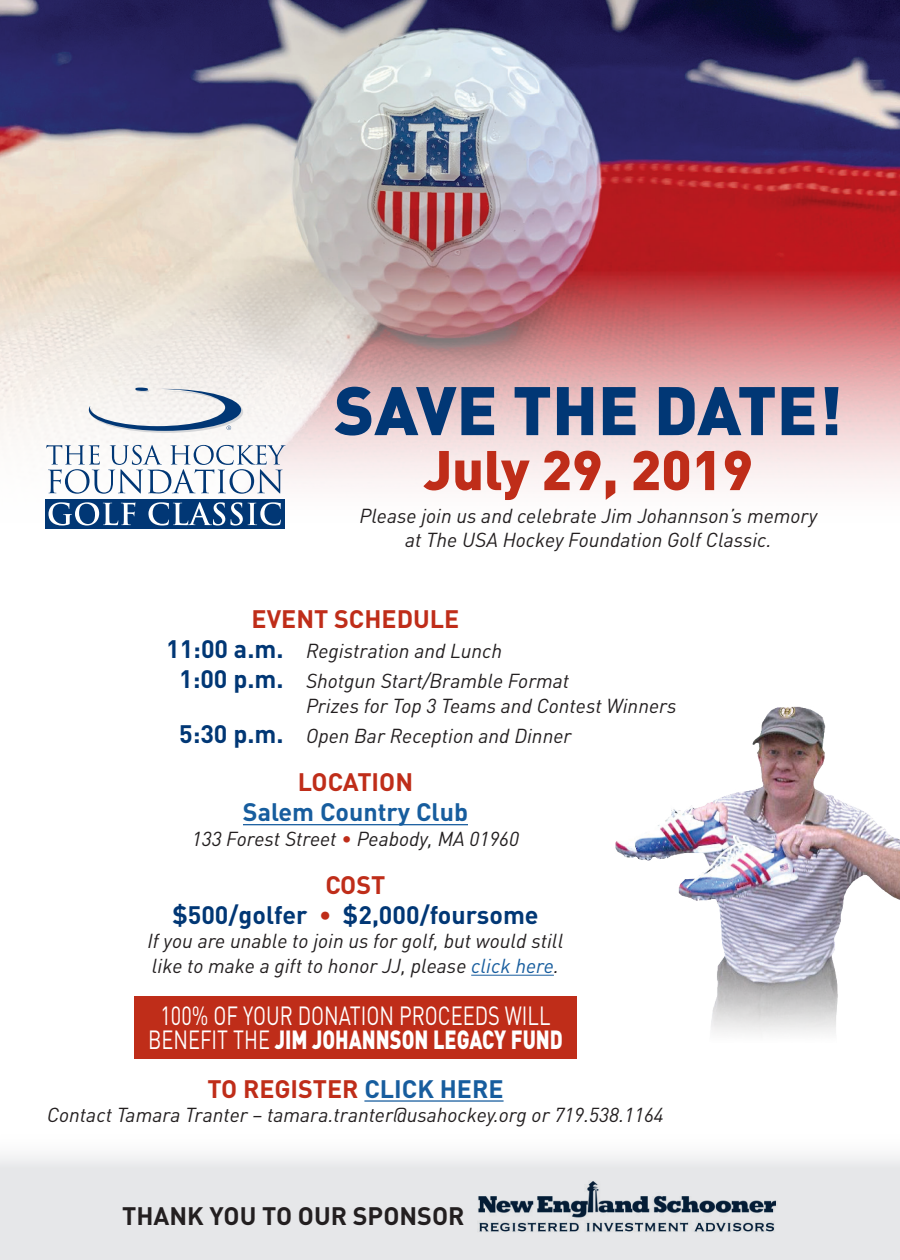
<style>
.page{position:relative;width:900px;height:1260px;background:#fff}
.page>*{position:absolute;margin:0;border:0;box-sizing:border-box;transform-origin:0 0}
.t1{font:900 67.5px "DIN";color:#013775}
.t2{font:900 55px "DIN";color:#bf2d19}
.t3{font:26px/24px "DIN";color:#fff;text-align:center;scale:.77 1}
.t4{font:700 25px "DIN";color:#bf2d19}
.t5{font:700 25px/30.2px "DIN";color:#013775;text-align:center}
.t6{font:700 25px "DIN";color:#231f20}
.t7{font:700 25px "DIN";color:#175d9e}
.t8{font:italic 20px/30.2px "DIN";color:#231f20}
.s1{font-weight:700;font-style:normal;font-size:25px;color:#013775}
.s2{font-style:normal;color:#bf2d19}
.s3{color:#bf2d19}
.s4{color:#175d9e}
.s5{font-weight:900}
</style>
<div class="page">
<div style="left:0;top:1132px;width:900px;height:128px;background:linear-gradient(to bottom,#f5f5f6,#e0e1e4)"></div>
<img style="left:0;top:0;width:900px;height:529px">
<div style="left:45px;top:499px;width:239px;height:30px;background:#013775"></div>
<svg style="left:46px;top:445px;width:240px;height:49px"></svg>
<svg style="left:89px;top:388px;width:154px;height:45px"></svg>
<svg style="left:49px;top:502px;width:87px;height:24px"></svg>
<svg style="left:148px;top:502px;width:133px;height:24px"></svg>
<hr style="left:243px;top:824px;width:225px;height:1px;background:#175d9e">
<hr style="left:471px;top:975px;width:83px;height:1px;background:#175d9e">
<hr style="left:364px;top:1100px;width:140px;height:2px;background:#175d9e">
<div style="left:134px;top:996px;width:443px;height:62px;background:#bf2d19"></div>
<img style="left:477px;top:1181px;width:301px;height:52px">
<img style="left:615px;top:707px;width:285px;height:328px">
<h1 class="t1" style="left:334px;top:366px;width:510px">SAVE THE DATE!</h1>
<h2 class="t2" style="left:424px;top:433px;width:331px">July 29, 2019</h2>
<p class="t8" style="left:360px;top:504px;width:459px;line-height:24px;text-align:center">Please join us and celebrate Jim Johannson’s memory at The USA Hockey Foundation Golf Classic.</p>
<p class="t4" style="left:252px;top:602px;width:209px">EVENT SCHEDULE</p>
<p class="t8" style="left:179px;top:635px;width:392px;text-indent:-13px"><span class="s1">11:00 a.m.</span> Registration and Lunch<br><span class="s1">1:00 p.m.</span> Shotgun Start/Bramble Format</p>
<p class="t8" style="left:179px;top:690px;width:499px;text-indent:127px">Prizes for Top 3 Teams and Contest Winners<br><span class="s1">5:30 p.m.</span> Open Bar Reception and Dinner</p>
<p class="t4" style="left:298px;top:765px;width:117px">LOCATION</p>
<p class="t7" style="left:243px;top:796px;width:227px">Salem Country Club</p>
<p class="t8" style="left:192px;top:823px;width:329px">133 Forest Street <span class="s2">•</span> Peabody, MA 01960</p>
<p class="t5" style="left:172px;top:869px;width:368px"><span class="s3">COST<br></span>$500/golfer <span class="s3">•</span> $2,000/foursome</p>
<p class="t8" style="left:148px;top:929px;width:417px;line-height:24.2px">If you are unable to join us for golf, but would still like to make a gift to honor JJ, please <span class="s4">click here</span>.</p>
<h3 class="t3" style="left:148px;top:1004px;width:540px">100% OF YOUR DONATION PROCEEDS WILL<br>BENEFIT THE <span class="s5">JIM JOHANNSON LEGACY FUND</span></h3>
<p class="t4" style="left:207px;top:1072px;width:298px">TO REGISTER <span class="s4">CLICK HERE</span></p>
<p class="t8" style="left:47px;top:1099px;width:618px">Contact Tamara Tranter – tamara.tranter@usahockey.org or 719.538.1164</p>
<p class="t6" style="left:122px;top:1200px;width:344px">THANK YOU TO OUR SPONSOR</p>
</div>
